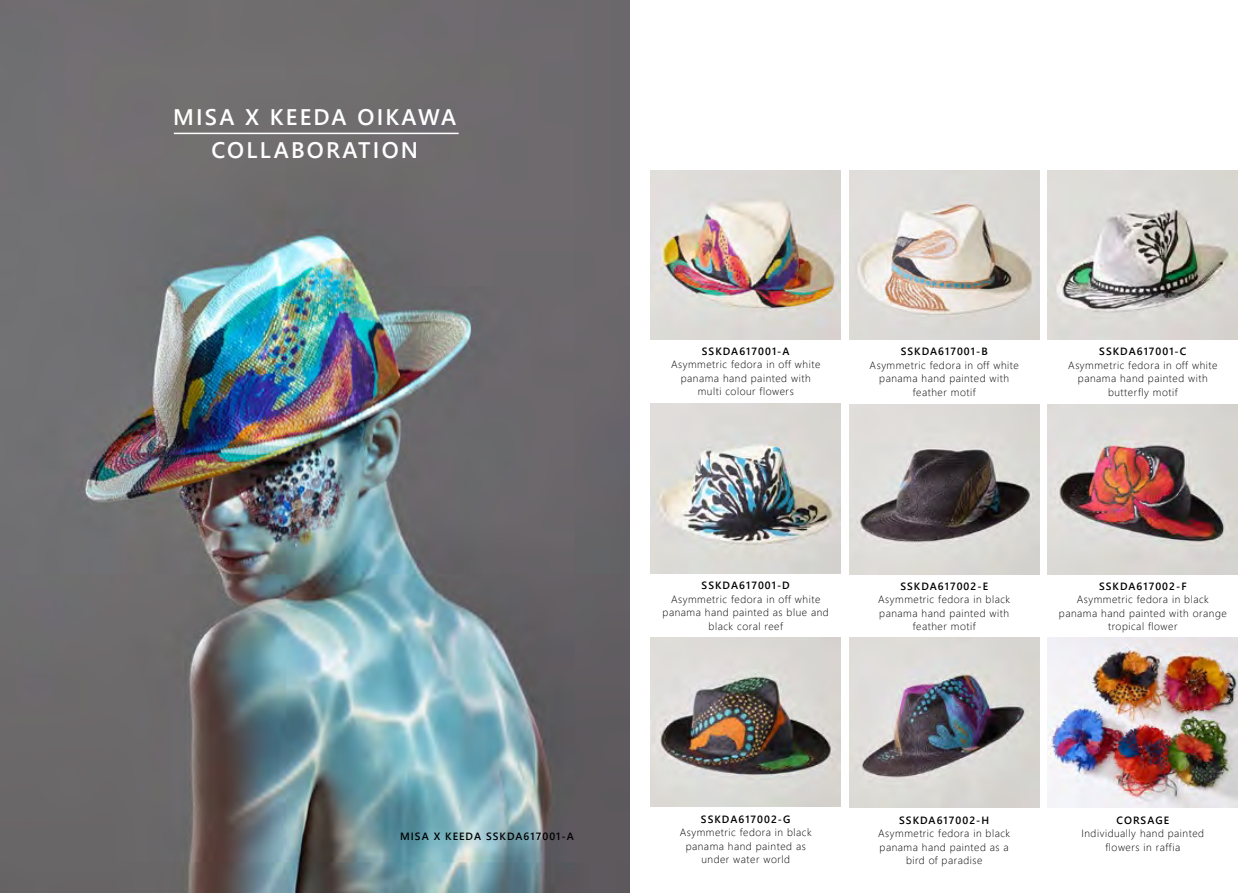
<style>
.page{position:relative;width:1259px;height:893px;background:#fff}
.page>*{position:absolute;margin:0;border:0;box-sizing:border-box;transform-origin:0 0}
.t1{font:22.5px/33px "Webly Sleek UI Semibold";letter-spacing:.1em;color:#fff;text-align:center}
.t2{font:10.5px/13.5px "Webly Sleek UI Light";letter-spacing:.05em;color:#000;text-align:center}
.t3{font:10.5px "Webly Sleek UI Semibold";letter-spacing:.1em;color:#000}
</style>
<div class="page">
<img style="left:0;top:0;width:629px;height:893px">
<hr style="left:174px;top:133px;width:285px;height:1px;background:#fff">
<img style="left:1047px;top:638px;width:190px;height:170px">
<img style="left:1047px;top:405px;width:190px;height:169px">
<img style="left:849px;top:405px;width:190px;height:169px">
<img style="left:651px;top:170px;width:189px;height:170px">
<img style="left:849px;top:638px;width:190px;height:170px">
<img style="left:849px;top:170px;width:190px;height:170px">
<img style="left:1047px;top:170px;width:190px;height:170px">
<img style="left:651px;top:638px;width:189px;height:169px">
<img style="left:651px;top:404px;width:189px;height:169px">
<h1 class="t1" style="left:173px;top:99px;width:285px">MISA X KEEDA OIKAWA<br>COLLABORATION</h1>
<p class="t3" style="left:400px;top:829px;width:175px">MISA X KEEDA SSKDA617001-A</p>
<p class="t3" style="left:702px;top:343px;width:89px">SSKDA617001-A</p>
<p class="t2" style="left:671px;top:357px;width:151px">Asymmetric fedora in off white panama hand painted with multi colour flowers</p>
<p class="t3" style="left:900px;top:344px;width:89px">SSKDA617001-B</p>
<p class="t2" style="left:869px;top:358px;width:151px">Asymmetric fedora in off white panama hand painted with feather motif</p>
<p class="t3" style="left:1099px;top:344px;width:89px">SSKDA617001-C</p>
<p class="t2" style="left:1068px;top:358px;width:151px">Asymmetric fedora in off white panama hand painted with butterfly motif</p>
<p class="t3" style="left:701px;top:578px;width:90px">SSKDA617001-D</p>
<p class="t2" style="left:662px;top:591px;width:168px">Asymmetric fedora in off white panama hand painted as blue and black coral reef</p>
<p class="t3" style="left:900px;top:578px;width:89px">SSKDA617002-E</p>
<p class="t2" style="left:878px;top:592px;width:134px">Asymmetric fedora in black panama hand painted with feather motif</p>
<p class="t3" style="left:1099px;top:579px;width:89px">SSKDA617002-F</p>
<p class="t2" style="left:1059px;top:592px;width:169px">Asymmetric fedora in black panama hand painted with orange tropical flower</p>
<p class="t3" style="left:701px;top:811px;width:91px">SSKDA617002-G</p>
<p class="t2" style="left:679px;top:825px;width:134px">Asymmetric fedora in black panama hand painted as under water world</p>
<p class="t3" style="left:899px;top:812px;width:91px">SSKDA617002-H</p>
<p class="t2" style="left:878px;top:826px;width:134px">Asymmetric fedora in black panama hand painted as a bird of paradise</p>
<p class="t3" style="left:1116px;top:812px;width:54px">CORSAGE</p>
<p class="t2" style="left:1081px;top:826px;width:124px">Individually hand painted flowers in raffia</p>
</div>
